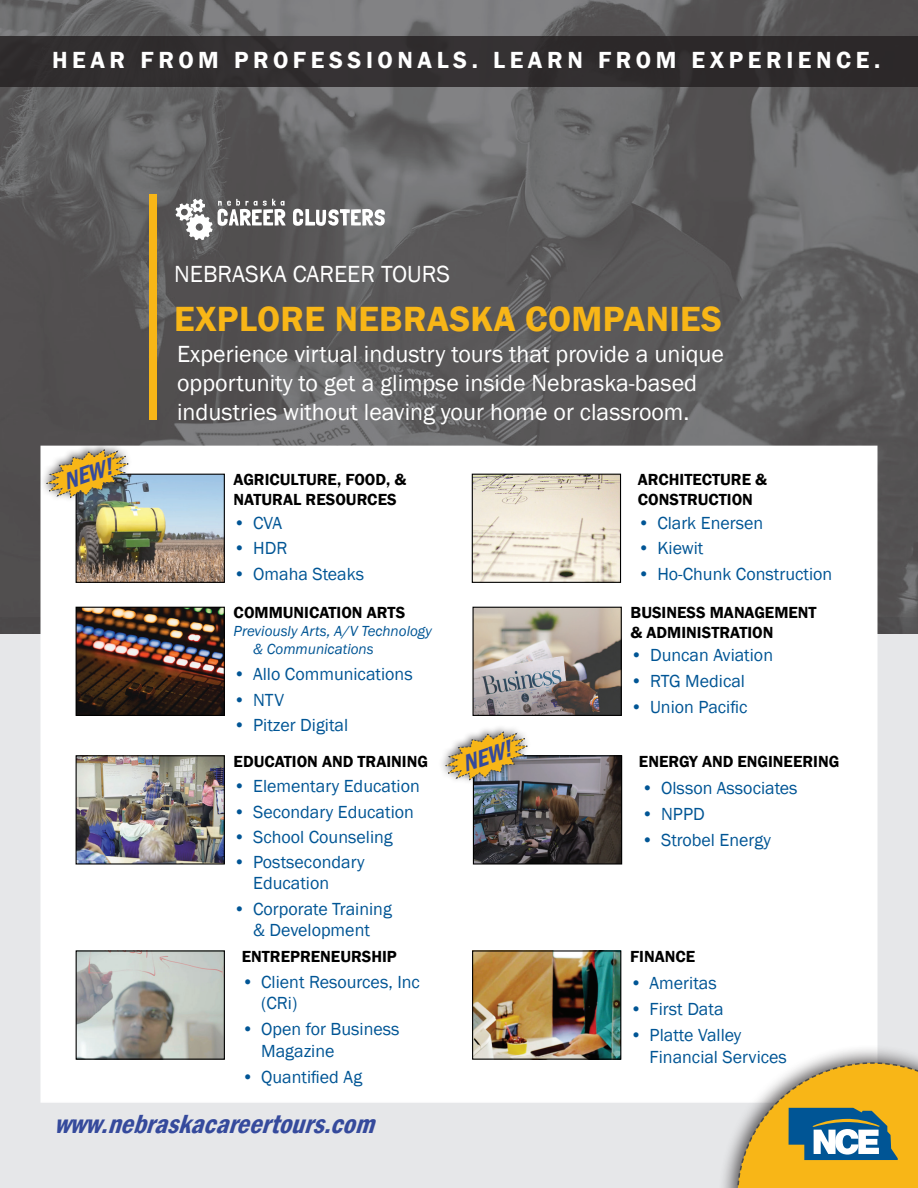
<style>
.page{position:relative;width:918px;height:1188px;background:#fff}
.page>*{position:absolute;margin:0;border:0;box-sizing:border-box;transform-origin:0 0}
.t1{font:600 36px "Franklin Gothic";letter-spacing:.01em;color:#f8b617}
.t2{font:italic 600 condensed 27px "Franklin Gothic";color:#354a9c}
.t3{font:24px/28.8px "Franklin Gothic";color:#fff}
.t4{font:600 24px "Franklin Gothic";letter-spacing:.19em;color:#fff}
.t5{font:italic 600 condensed 24px "Franklin Gothic";color:#354a9c}
.t6{font:18px/21.6px "Franklin Gothic";color:#005595}
.t7{font:600 16.5px/19.8px "Franklin Gothic";color:#000}
.t8{font:italic 15px/18px "Franklin Gothic";color:#005595}
</style>
<div class="page">
<div style="left:0;top:618px;width:918px;height:570px;background:#e6e7e9"></div>
<img style="left:0;top:0;width:918px;height:634px">
<div style="left:40px;top:446px;width:838px;height:657px;background:#fff;border:2px solid #fff"></div>
<div style="left:719px;top:1044px;width:199px;height:144px;background:#231f20;opacity:.75"></div>
<div style="left:0;top:36px;width:918px;height:51px;background:#302d2e"></div>
<svg style="left:736px;top:1062px;width:182px;height:126px;background:#caaf59"></svg>
<img style="left:78px;top:476px;width:145px;height:105px">
<div style="left:76px;top:474px;width:149px;height:109px;border:1px solid #000"></div>
<img style="left:474px;top:476px;width:145px;height:105px">
<div style="left:472px;top:474px;width:149px;height:109px;border:1px solid #000"></div>
<svg style="left:293px;top:208px;width:92px;height:18px"></svg>
<svg style="left:175px;top:199px;width:112px;height:41px"></svg>
<div style="left:149px;top:194px;width:8px;height:226px;background:#f8b617"></div>
<img style="left:78px;top:757px;width:145px;height:106px">
<div style="left:76px;top:755px;width:149px;height:110px;border:1px solid #000"></div>
<img style="left:78px;top:952px;width:145px;height:106px">
<div style="left:76px;top:950px;width:149px;height:110px;border:1px solid #000"></div>
<img style="left:475px;top:609px;width:145px;height:105px">
<div style="left:473px;top:607px;width:149px;height:109px;border:1px solid #000"></div>
<img style="left:474px;top:952px;width:145px;height:106px">
<div style="left:472px;top:950px;width:149px;height:110px;border:1px solid #000"></div>
<img style="left:78px;top:609px;width:145px;height:105px">
<div style="left:76px;top:607px;width:149px;height:109px;border:1px solid #000"></div>
<div style="left:38px;top:441px;width:96px;height:62px;background:#231f20;opacity:.75"></div>
<svg style="left:44px;top:449px;width:87px;height:50px;background:#c9af6c"></svg>
<img style="left:475px;top:757px;width:145px;height:106px">
<div style="left:473px;top:755px;width:149px;height:110px;border:1px solid #000"></div>
<div style="left:437px;top:723px;width:96px;height:62px;background:#231f20;opacity:.75"></div>
<svg style="left:443px;top:731px;width:87px;height:50px"></svg>
<h3 class="t4" style="left:52px;top:45px;width:830px">HEAR FROM PROFESSIONALS. LEARN FROM EXPERIENCE.</h3>
<h3 class="t3" style="left:174px;top:260px;width:278px">NEBRASKA CAREER TOURS</h3>
<h1 class="t1" style="left:174px;top:297px;width:549px">EXPLORE NEBRASKA COMPANIES</h1>
<h3 class="t5" style="left:59px;top:467px;width:52px;rotate:-19deg">NEW!</h3>
<h3 class="t3" style="left:177px;top:341px;width:548px">Experience virtual industry tours that provide a unique opportunity to get a glimpse inside Nebraska-based industries without leaving your home or classroom.</h3>
<p class="t7" style="left:234px;top:470px;width:174px">AGRICULTURE, FOOD, &amp;<br>NATURAL RESOURCES</p>
<p class="t6" style="left:234px;top:512px;width:50px">• CVA</p>
<p class="t6" style="left:234px;top:538px;width:55px">• HDR</p>
<p class="t6" style="left:234px;top:564px;width:132px">• Omaha Steaks</p>
<p class="t7" style="left:234px;top:603px;width:173px">COMMUNICATION ARTS</p>
<p class="t8" style="left:253px;top:622px;width:180px;text-indent:-20px">Previously Arts, A/V Technology &amp; Communications</p>
<p class="t6" style="left:234px;top:663px;width:181px">• Allo Communications</p>
<p class="t6" style="left:234px;top:689px;width:52px">• NTV</p>
<p class="t6" style="left:234px;top:715px;width:116px">• Pitzer Digital</p>
<p class="t7" style="left:234px;top:752px;width:196px">EDUCATION AND TRAINING</p>
<p class="t6" style="left:234px;top:776px;width:188px">• Elementary Education</p>
<p class="t6" style="left:234px;top:801px;width:182px">• Secondary Education</p>
<p class="t6" style="left:234px;top:827px;width:161px">• School Counseling</p>
<p class="t6" style="left:253px;top:852px;width:113px;line-height:21px;text-indent:-19px">• Postsecondary<br>Education</p>
<p class="t6" style="left:234px;top:899px;width:160px;line-height:21px;text-align:center">• Corporate Training &amp; Development</p>
<p class="t7" style="left:242px;top:947px;width:157px">ENTREPRENEURSHIP</p>
<p class="t6" style="left:261px;top:971px;width:160px;text-indent:-19px">• Client Resources, Inc (CRi)</p>
<p class="t6" style="left:261px;top:1019px;width:140px;text-indent:-19px">• Open for Business<br>Magazine</p>
<p class="t6" style="left:242px;top:1066px;width:122px">• Quantified Ag</p>
<h3 class="t5" style="left:458px;top:749px;width:52px;rotate:-19deg">NEW!</h3>
<p class="t7" style="left:638px;top:470px;width:131px">ARCHITECTURE &amp;<br>CONSTRUCTION</p>
<p class="t6" style="left:638px;top:512px;width:127px">• Clark Enersen</p>
<p class="t6" style="left:638px;top:538px;width:67px">• Kiewit</p>
<p class="t6" style="left:638px;top:564px;width:196px">• Ho-Chunk Construction</p>
<p class="t7" style="left:631px;top:603px;width:188px">BUSINESS MANAGEMENT &amp; ADMINISTRATION</p>
<p class="t6" style="left:631px;top:644px;width:144px">• Duncan Aviation</p>
<p class="t6" style="left:631px;top:670px;width:116px">• RTG Medical</p>
<p class="t6" style="left:631px;top:696px;width:118px">• Union Pacific</p>
<p class="t7" style="left:639px;top:752px;width:202px">ENERGY AND ENGINEERING</p>
<p class="t6" style="left:642px;top:778px;width:157px">• Olsson Associates</p>
<p class="t6" style="left:642px;top:803px;width:65px">• NPPD</p>
<p class="t6" style="left:642px;top:829px;width:131px">• Strobel Energy</p>
<p class="t7" style="left:630px;top:947px;width:67px">FINANCE</p>
<p class="t6" style="left:630px;top:973px;width:88px">• Ameritas</p>
<p class="t6" style="left:630px;top:999px;width:95px">• First Data</p>
<p class="t6" style="left:650px;top:1025px;width:139px;text-indent:-19px">• Platte Valley<br>Financial Services</p>
<h2 class="t2" style="left:54px;top:1106px;width:332px">www.nebraskacareertours.com</h2>
</div>
